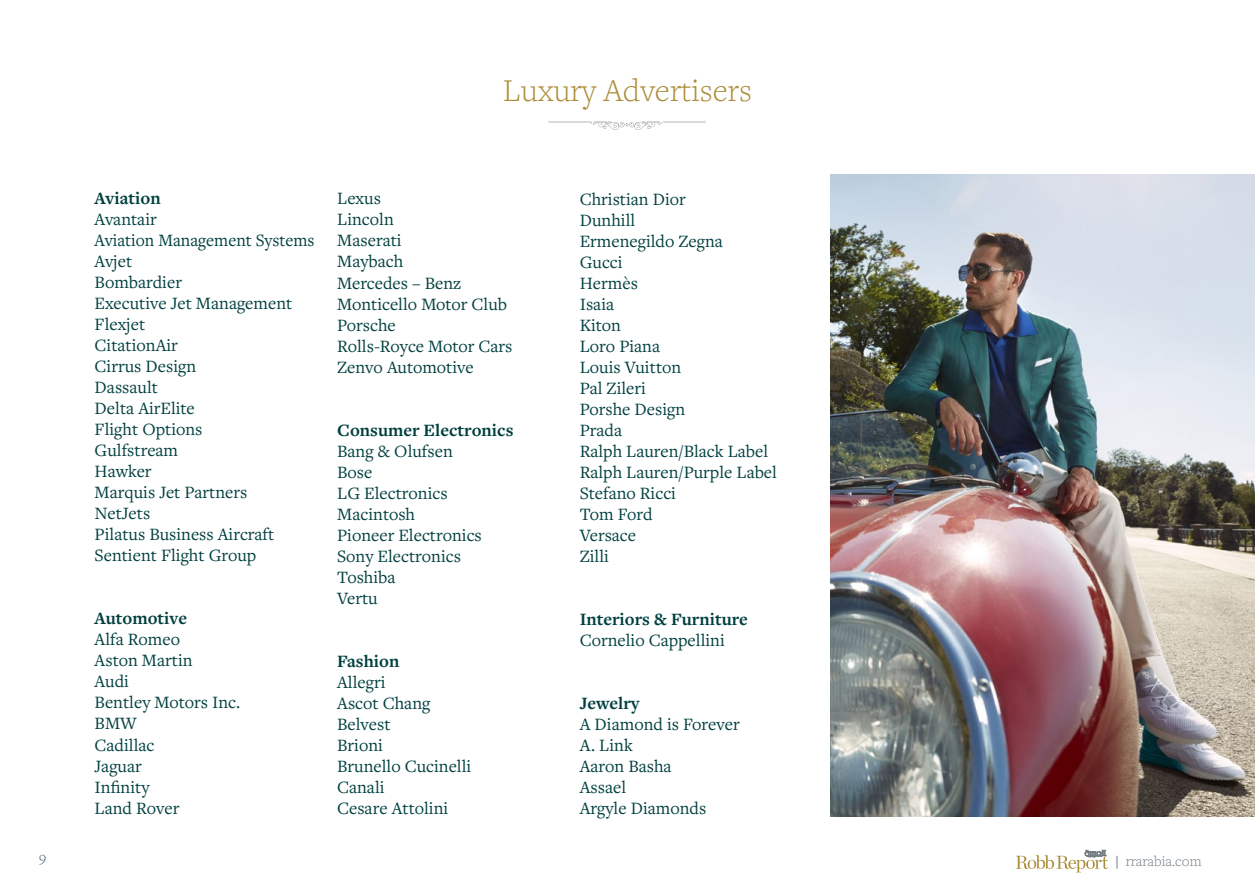
<style>
.page{position:relative;width:1255px;height:893px;background:#fff}
.page>*{position:absolute;margin:0;border:0;box-sizing:border-box;transform-origin:0 0}
.t1{font:300 33px "Freight Text Pro";color:#ac8d3a}
.t2{font:18px/21px "Freight Text Pro";color:#003f3f}
.t3{font:700 18px "Freight Text Pro";color:#003f3f}
.t4{font:300 15px "Freight Text Pro";color:#727d84}
.t5{font:300 15px "Freight Text Pro";color:#4e6470}
</style>
<div class="page">
<svg style="left:548px;top:121px;width:157px;height:9px"></svg>
<img style="left:830px;top:174px;width:424px;height:642px">
<svg style="left:1015px;top:850px;width:93px;height:22px"></svg>
<svg style="left:1116px;top:856px;width:1px;height:13px"></svg>
<p class="t5" style="left:39px;top:847px;width:9px">9</p>
<h1 class="t1" style="left:503px;top:69px;width:250px">Luxury Advertisers</h1>
<p class="t3" style="left:95px;top:187px;width:68px">Aviation</p>
<p class="t2" style="left:95px;top:208px;width:221px">Avantair<br>Aviation Management Systems<br>Avjet<br>Bombardier<br>Executive Jet Management<br>Flexjet<br>CitationAir<br>Cirrus Design<br>Dassault<br>Delta AirElite<br>Flight Options<br>Gulfstream<br>Hawker<br>Marquis Jet Partners<br>NetJets<br>Pilatus Business Aircraft<br>Sentient Flight Group</p>
<p class="t3" style="left:95px;top:607px;width:94px">Automotive</p>
<p class="t2" style="left:95px;top:628px;width:147px">Alfa Romeo<br>Aston Martin<br>Audi<br>Bentley Motors Inc.<br>BMW<br>Cadillac<br>Jaguar<br>Infinity<br>Land Rover</p>
<p class="t2" style="left:337px;top:188px;width:177px">Lexus<br>Lincoln<br>Maserati<br>Maybach<br>Mercedes – Benz<br>Monticello Motor Club<br>Porsche<br>Rolls-Royce Motor Cars<br>Zenvo Automotive</p>
<p class="t3" style="left:337px;top:418px;width:178px">Consumer Electronics</p>
<p class="t2" style="left:337px;top:440px;width:146px">Bang &amp; Olufsen<br>Bose<br>LG Electronics<br>Macintosh<br>Pioneer Electronics<br>Sony Electronics<br>Toshiba<br>Vertu</p>
<p class="t3" style="left:337px;top:649px;width:64px">Fashion</p>
<p class="t2" style="left:337px;top:671px;width:136px">Allegri<br>Ascot Chang<br>Belvest<br>Brioni<br>Brunello Cucinelli<br>Canali<br>Cesare Attolini</p>
<p class="t2" style="left:579px;top:188px;width:199px">Christian Dior<br>Dunhill<br>Ermenegildo Zegna<br>Gucci<br>Hermès<br>Isaia<br>Kiton<br>Loro Piana<br>Louis Vuitton<br>Pal Zileri<br>Porshe Design<br>Prada<br>Ralph Lauren/Black Label<br>Ralph Lauren/Purple Label<br>Stefano Ricci<br>Tom Ford<br>Versace<br>Zilli</p>
<p class="t3" style="left:579px;top:607px;width:170px">Interiors &amp; Furniture</p>
<p class="t2" style="left:579px;top:629px;width:146px">Cornelio Cappellini</p>
<p class="t3" style="left:579px;top:691px;width:61px">Jewelry</p>
<p class="t2" style="left:579px;top:713px;width:161px">A Diamond is Forever<br>A. Link<br>Aaron Basha<br>Assael<br>Argyle Diamonds</p>
<p class="t4" style="left:1125px;top:851px;width:77px">rrarabia.com</p>
</div>
